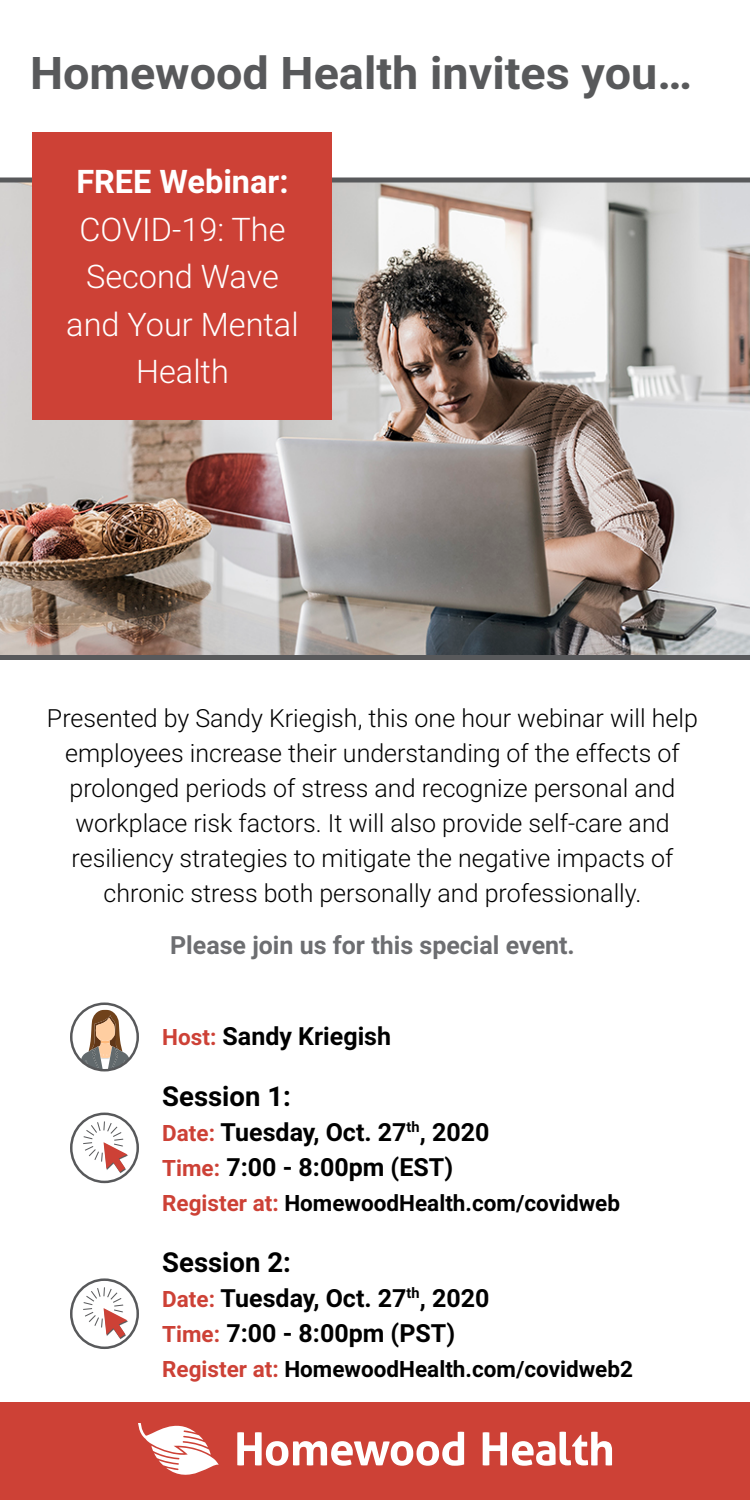
<style>
.page{position:relative;width:750px;height:1500px;background:#fff}
.page>*{position:absolute;margin:0;border:0;box-sizing:border-box;transform-origin:0 0}
.t1{font:700 45px "Roboto";color:#58595b;scale:1.04 1}
.t2{font:300 32.5px/47.5px "Roboto";color:#fff;text-align:center}
.t3{font:700 32.5px "Roboto";color:#fff}
.t4{font:700 27.5px "Roboto";color:#000}
.t5{font:300 25px/35px "Roboto";color:#000;text-align:center}
.t6{font:700 25px/35px "Roboto";color:#000}
.t7{font:700 25px "Roboto";color:#6d6e71}
.t8{font:700 22.5px "Roboto";color:#000}
.s1{font-size:22.5px;color:#cd4136}
.s2{color:#cd4136}
</style>
<div class="page">
<img style="left:1px;top:182px;width:749px;height:473px">
<hr style="left:0;top:178px;width:750px;height:4px;background:#58595b">
<div style="left:32px;top:132px;width:300px;height:288px;background:#cd4136"></div>
<div style="left:0;top:655px;width:750px;height:5px;background:#58595b"></div>
<div style="left:0;top:1402px;width:750px;height:98px;background:#cd4136"></div>
<svg style="left:138px;top:1424px;width:81px;height:51px"></svg>
<svg style="left:237px;top:1432px;width:227px;height:34px"></svg>
<svg style="left:483px;top:1432px;width:129px;height:34px"></svg>
<svg style="left:81px;top:1010px;width:49px;height:60px"></svg>
<div style="left:70px;top:1002px;width:69px;height:69px;border:2px solid #58595b;border-radius:50%"></div>
<img style="left:119px;top:1164px;width:13px;height:10px">
<img style="left:77px;top:1120px;width:53px;height:49px">
<svg style="left:83px;top:1121px;width:44px;height:51px"></svg>
<div style="left:70px;top:1113px;width:69px;height:70px;border:2px solid #58595b;border-radius:50%"></div>
<img style="left:119px;top:1330px;width:13px;height:10px">
<img style="left:77px;top:1286px;width:53px;height:48px">
<svg style="left:83px;top:1287px;width:44px;height:51px"></svg>
<div style="left:70px;top:1278px;width:69px;height:71px;border:2px solid #58595b;border-radius:50%"></div>
<h1 class="t1" style="left:30px;top:42px;width:638px">Homewood Health invites you…</h1>
<h2 class="t3" style="left:76px;top:159px;width:214px">FREE Webinar:</h2>
<h2 class="t2" style="left:66px;top:204px;width:234px">COVID-19: The<br>Second Wave and Your Mental<br>Health</h2>
<p class="t5" style="left:47px;top:700px;width:652px">Presented by Sandy Kriegish, this one hour webinar will help employees increase their understanding of the effects of prolonged periods of stress and recognize personal and workplace risk factors. It will also provide self-care and resiliency strategies to mitigate the negative impacts of chronic stress both personally and professionally.</p>
<p class="t7" style="left:170px;top:928px;width:406px">Please join us for this special event.</p>
<p class="t6" style="left:162px;top:1018px;width:230px"><span class="s1">Host:</span> Sandy Kriegish</p>
<p class="t4" style="left:162px;top:1077px;width:130px">Session 1:</p>
<p class="t6" style="left:162px;top:1113px;width:329px"><span class="s1">Date:</span> Tuesday, Oct. 27<sup>th</sup>, 2020<br><span class="s1">Time:</span> 7:00 - 8:00pm (EST)</p>
<p class="t8" style="left:162px;top:1187px;width:459px"><span class="s2">Register at:</span> HomewoodHealth.com/covidweb</p>
<p class="t4" style="left:162px;top:1243px;width:130px">Session 2:</p>
<p class="t6" style="left:162px;top:1279px;width:329px"><span class="s1">Date:</span> Tuesday, Oct. 27<sup>th</sup>, 2020<br><span class="s1">Time:</span> 7:00 - 8:00pm (PST)</p>
<p class="t8" style="left:162px;top:1353px;width:472px"><span class="s2">Register at:</span> HomewoodHealth.com/covidweb2</p>
</div>
